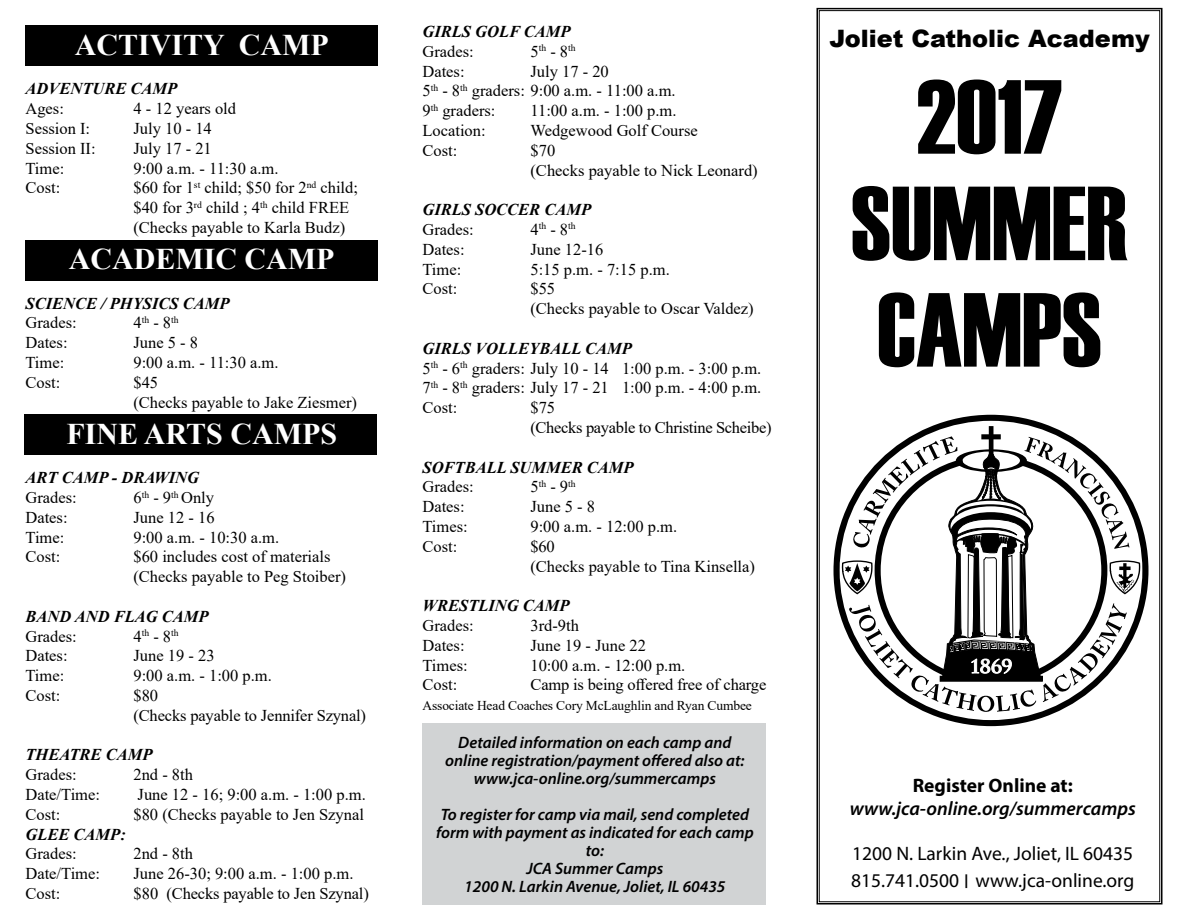
<style>
.page{position:relative;width:1188px;height:918px;background:#fff}
.page>*{position:absolute;margin:0;border:0;box-sizing:border-box;transform-origin:0 0}
.t1{font:105px/106.5px "Haettenschweiler";color:#000;text-align:center}
.t2{font:700 30px "Times New Roman";color:#fff}
.t3{font:900 24px "Arial";color:#000}
.t4{font:19.5px/27px "Myriad Pro";color:#000}
.t5{font:italic 600 19.5px "Myriad Pro";color:#000}
.t6{font:700 19.5px "Myriad Pro";color:#000}
.t7{font:16.5px/19.8px "Times New Roman";color:#000}
.t8{font:italic 600 16.5px/18px "Myriad Pro";color:#000;text-align:center}
.t9{font:italic 700 16.5px "Times New Roman";color:#000}
.t10{font:16.5px/19.8px "Times New Roman";letter-spacing:-.02em;color:#000}
.t11{font:13.5px "Times New Roman";letter-spacing:-.01em;color:#000}
.t12{font:9.6px "Times New Roman";color:#000}
.s1{font-size:16.5px}
.s2{font-weight:700;font-style:italic}
.s3{font-family:"Times New Roman";font-size:22.5px}
</style>
<div class="page">
<div style="left:24px;top:415px;width:352px;height:40px;background:#000"></div>
<div style="left:26px;top:240px;width:352px;height:41px;background:#000"></div>
<div style="left:26px;top:26px;width:352px;height:40px;background:#000"></div>
<svg style="left:816px;top:7px;width:347px;height:898px"></svg>
<div style="left:423px;top:723px;width:343px;height:181px;background:#d1d3d4"></div>
<svg style="left:834px;top:415px;width:315px;height:311px"></svg>
<svg style="left:841px;top:415px;width:300px;height:297px"></svg>
<h2 class="t2" style="left:75px;top:23px;width:255px">ACTIVITY CAMP</h2>
<p class="t9" style="left:26px;top:77px;width:153px">ADVENTURE CAMP</p>
<p class="t7" style="left:26px;top:98px;width:40px">Ages:</p>
<p class="t7" style="left:133px;top:98px;width:104px">4 - 12 years old</p>
<p class="t7" style="left:26px;top:118px;width:66px">Session I:</p>
<p class="t7" style="left:133px;top:118px;width:80px">July 10 - 14</p>
<p class="t7" style="left:26px;top:138px;width:72px">Session II:</p>
<p class="t7" style="left:133px;top:138px;width:80px">July 17 - 21</p>
<p class="t7" style="left:26px;top:158px;width:40px">Time:</p>
<p class="t7" style="left:133px;top:158px;width:147px">9:00 a.m. - 11:30 a.m.</p>
<p class="t7" style="left:26px;top:177px;width:36px">Cost:</p>
<p class="t7" style="left:133px;top:177px;width:226px">$60 for 1<sup>st</sup> child; $50 for 2<sup>nd</sup> child; $40 for 3<sup>rd</sup> child ; 4<sup>th</sup> child FREE (Checks payable to Karla Budz)</p>
<h2 class="t2" style="left:69px;top:237px;width:267px">ACADEMIC CAMP</h2>
<p class="t9" style="left:26px;top:292px;width:206px">SCIENCE / PHYSICS CAMP</p>
<p class="t7" style="left:26px;top:312px;width:53px">Grades:</p>
<p class="t12" style="left:133px;top:313px;width:47px"><span class="s1">4</span>th <span class="s1">- 8</span>th</p>
<p class="t7" style="left:26px;top:332px;width:44px">Dates:</p>
<p class="t7" style="left:133px;top:332px;width:66px">June 5 - 8</p>
<p class="t7" style="left:26px;top:352px;width:40px">Time:</p>
<p class="t7" style="left:133px;top:352px;width:147px">9:00 a.m. - 11:30 a.m.</p>
<p class="t7" style="left:26px;top:372px;width:36px">Cost:</p>
<p class="t7" style="left:133px;top:372px;width:225px">$45<br>(Checks payable to Jake Ziesmer)</p>
<h2 class="t2" style="left:66px;top:412px;width:272px">FINE ARTS CAMPS</h2>
<p class="t9" style="left:26px;top:466px;width:175px">ART CAMP - DRAWING</p>
<p class="t7" style="left:26px;top:487px;width:53px">Grades:</p>
<p class="t7" style="left:133px;top:487px;width:82px">6<sup>th</sup> - 9<sup>th</sup> Only</p>
<p class="t7" style="left:26px;top:507px;width:44px">Dates:</p>
<p class="t7" style="left:133px;top:507px;width:83px">June 12 - 16</p>
<p class="t7" style="left:26px;top:527px;width:40px">Time:</p>
<p class="t7" style="left:133px;top:527px;width:147px">9:00 a.m. - 10:30 a.m.</p>
<p class="t7" style="left:26px;top:546px;width:36px">Cost:</p>
<p class="t7" style="left:133px;top:546px;width:214px">$60 includes cost of materials (Checks payable to Peg Stoiber)</p>
<p class="t9" style="left:26px;top:605px;width:185px">BAND AND FLAG CAMP</p>
<p class="t7" style="left:26px;top:626px;width:53px">Grades:</p>
<p class="t12" style="left:133px;top:626px;width:47px"><span class="s1">4</span>th <span class="s1">- 8</span>th</p>
<p class="t7" style="left:26px;top:645px;width:44px">Dates:</p>
<p class="t7" style="left:133px;top:645px;width:83px">June 19 - 23</p>
<p class="t7" style="left:26px;top:665px;width:40px">Time:</p>
<p class="t7" style="left:133px;top:665px;width:140px">9:00 a.m. - 1:00 p.m.</p>
<p class="t7" style="left:26px;top:685px;width:36px">Cost:</p>
<p class="t7" style="left:133px;top:685px;width:234px">$80<br>(Checks payable to Jennifer Szynal)</p>
<p class="t9" style="left:26px;top:743px;width:128px">THEATRE CAMP</p>
<p class="t7" style="left:26px;top:764px;width:53px">Grades:</p>
<p class="t7" style="left:133px;top:764px;width:61px">2nd - 8th</p>
<p class="t7" style="left:26px;top:784px;width:76px">Date/Time:</p>
<p class="t7" style="left:138px;top:784px;width:230px">June 12 - 16; 9:00 a.m. - 1:00 p.m.</p>
<p class="t7" style="left:26px;top:804px;width:36px">Cost:</p>
<p class="t7" style="left:133px;top:804px;width:232px">$80 (Checks payable to Jen Szynal</p>
<p class="t9" style="left:26px;top:823px;width:102px">GLEE CAMP:</p>
<p class="t7" style="left:26px;top:843px;width:53px">Grades:</p>
<p class="t7" style="left:133px;top:843px;width:61px">2nd - 8th</p>
<p class="t7" style="left:26px;top:863px;width:76px">Date/Time:</p>
<p class="t7" style="left:133px;top:863px;width:221px">June 26-30; 9:00 a.m. - 1:00 p.m.</p>
<p class="t7" style="left:26px;top:883px;width:36px">Cost:</p>
<p class="t7" style="left:134px;top:883px;width:237px">$80 (Checks payable to Jen Szynal)</p>
<p class="t9" style="left:423px;top:20px;width:150px">GIRLS GOLF CAMP</p>
<p class="t7" style="left:423px;top:41px;width:53px">Grades:</p>
<p class="t12" style="left:530px;top:41px;width:47px"><span class="s1">5</span>th <span class="s1">- 8</span>th</p>
<p class="t7" style="left:423px;top:61px;width:44px">Dates:</p>
<p class="t7" style="left:423px;top:61px;width:255px;text-indent:108px">July 17 - 20<br>5<sup>th</sup> - 8<sup>th</sup> graders: 9:00 a.m. - 11:00 a.m.<br>9<sup>th</sup> graders:</p>
<p class="t7" style="left:531px;top:100px;width:148px">11:00 a.m. - 1:00 p.m.</p>
<p class="t7" style="left:423px;top:120px;width:65px">Location:</p>
<p class="t7" style="left:531px;top:120px;width:169px">Wedgewood Golf Course</p>
<p class="t7" style="left:423px;top:140px;width:36px">Cost:</p>
<p class="t7" style="left:531px;top:140px;width:229px">$70<br>(Checks payable to Nick Leonard)</p>
<p class="t9" style="left:423px;top:198px;width:170px">GIRLS SOCCER CAMP</p>
<p class="t7" style="left:423px;top:219px;width:53px">Grades:</p>
<p class="t12" style="left:531px;top:219px;width:47px"><span class="s1">4</span>th <span class="s1">- 8</span>th</p>
<p class="t7" style="left:423px;top:239px;width:44px">Dates:</p>
<p class="t7" style="left:530px;top:239px;width:74px">June 12-16</p>
<p class="t7" style="left:423px;top:259px;width:40px">Time:</p>
<p class="t7" style="left:530px;top:259px;width:141px">5:15 p.m. - 7:15 p.m.</p>
<p class="t7" style="left:423px;top:278px;width:36px">Cost:</p>
<p class="t7" style="left:530px;top:278px;width:225px">$55<br>(Checks payable to Oscar Valdez)</p>
<p class="t7" style="left:422px;top:338px;width:340px"><span class="s2">GIRLS VOLLEYBALL CAMP<br></span>5<sup>th</sup> - 6<sup>th</sup> graders: July 10 - 14 1:00 p.m. - 3:00 p.m.<br>7<sup>th</sup> - 8<sup>th</sup> graders: July 17 - 21 1:00 p.m. - 4:00 p.m.<br>Cost:</p>
<p class="t10" style="left:530px;top:397px;width:243px">$75<br>(Checks payable to Christine Scheibe)</p>
<p class="t9" style="left:422px;top:456px;width:213px">SOFTBALL SUMMER CAMP</p>
<p class="t7" style="left:422px;top:476px;width:53px">Grades:</p>
<p class="t12" style="left:530px;top:477px;width:47px"><span class="s1">5</span>th <span class="s1">- 9</span>th</p>
<p class="t7" style="left:423px;top:496px;width:44px">Dates:</p>
<p class="t7" style="left:530px;top:496px;width:66px">June 5 - 8</p>
<p class="t7" style="left:423px;top:516px;width:47px">Times:</p>
<p class="t7" style="left:530px;top:516px;width:148px">9:00 a.m. - 12:00 p.m.</p>
<p class="t7" style="left:423px;top:536px;width:36px">Cost:</p>
<p class="t7" style="left:530px;top:536px;width:226px">$60<br>(Checks payable to Tina Kinsella)</p>
<p class="t9" style="left:423px;top:594px;width:149px">WRESTLING CAMP</p>
<p class="t7" style="left:423px;top:615px;width:53px">Grades:</p>
<p class="t7" style="left:530px;top:615px;width:50px">3rd-9th</p>
<p class="t7" style="left:423px;top:635px;width:44px">Dates:</p>
<p class="t7" style="left:530px;top:635px;width:117px">June 19 - June 22</p>
<p class="t7" style="left:423px;top:655px;width:47px">Times:</p>
<p class="t7" style="left:530px;top:655px;width:156px">10:00 a.m. - 12:00 p.m.</p>
<p class="t7" style="left:423px;top:674px;width:36px">Cost:</p>
<p class="t7" style="left:530px;top:674px;width:237px">Camp is being offered free of charge</p>
<p class="t11" style="left:423px;top:696px;width:331px">Associate Head Coaches Cory McLaughlin and Ryan Cumbee</p>
<p class="t8" style="left:445px;top:733px;width:301px">Detailed information on each camp and online registration/payment offered also at: www.jca-online.org/summercamps</p>
<p class="t8" style="left:436px;top:805px;width:319px">To register for camp via mail, send completed form with payment as indicated for each camp to:<br>JCA Summer Camps<br>1200 N. Larkin Avenue, Joliet, IL 60435</p>
<h3 class="t3" style="left:829px;top:21px;width:322px">Joliet Catholic Academy</h3>
<h1 class="t1" style="left:851px;top:64px;width:279px">2017<br>SUMMER<br>CAMPS</h1>
<p class="t6" style="left:913px;top:773px;width:161px">Register Online at:</p>
<p class="t5" style="left:850px;top:796px;width:288px">www.jca-online.org/summercamps</p>
<p class="t4" style="left:851px;top:839px;width:285px">1200 N. Larkin Ave., Joliet, IL 60435<br>815.741.0500 <span class="s3">׀</span> www.jca-online.org</p>
</div>
